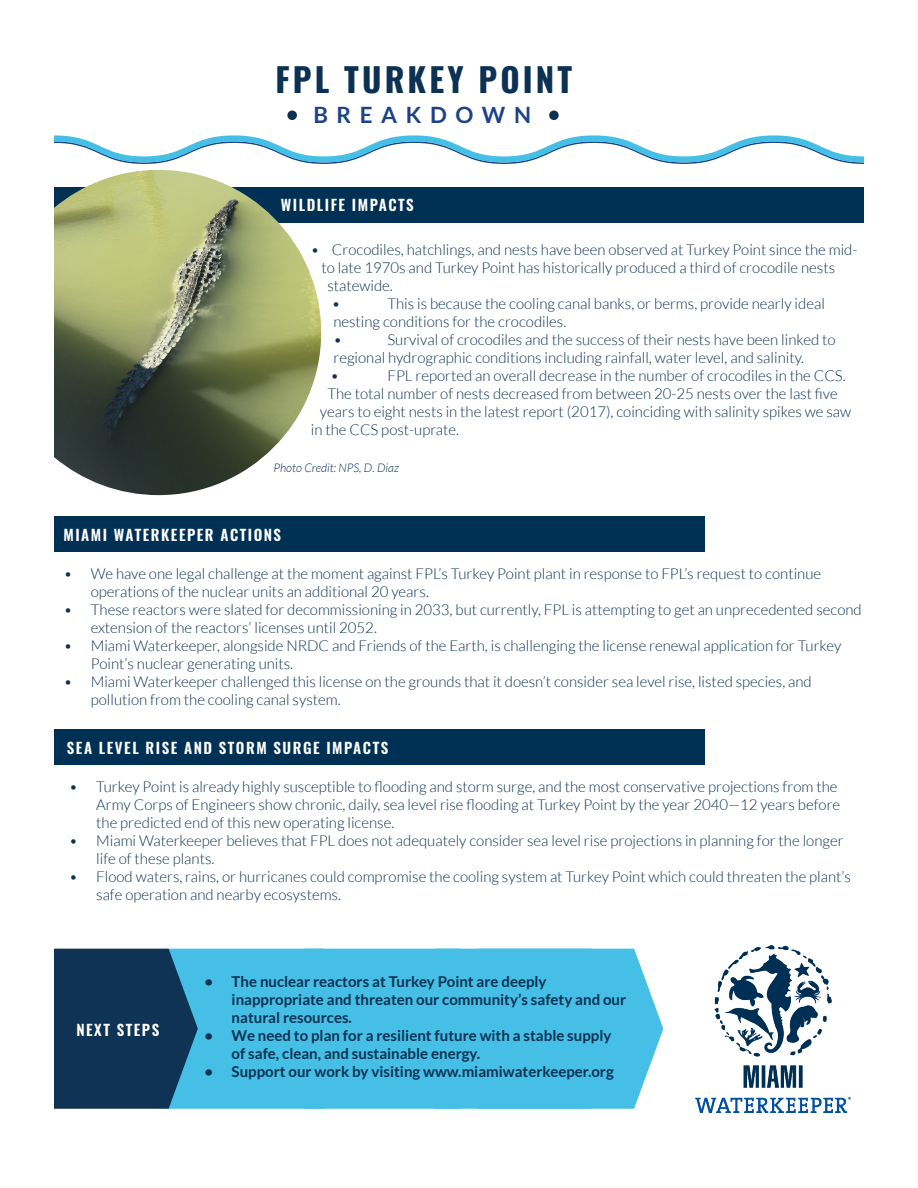
<style>
.page{position:relative;width:918px;height:1188px;background:#fff}
.page>*{position:absolute;margin:0;border:0;box-sizing:border-box;transform-origin:0 0}
.t1{font:700 33px "Oswald";letter-spacing:.095em;color:#0c3153}
.t2{font:700 22.5px "Lato";letter-spacing:.38em;color:#1d4387}
.t3{font:300 15px/18px "Lato";color:#0c3153}
.t4{font:700 15px/18px "Lato";color:#0c3153}
.t5{font:600 15px "Oswald";letter-spacing:.1em;color:#fff}
.t6{font:italic 300 12px "Lato";color:#0c3153}
</style>
<div class="page">
<div style="left:54px;top:516px;width:651px;height:35px;background:#003155"></div>
<div style="left:287px;top:111px;width:10px;height:9px;background:#0c3153;border-radius:50%"></div>
<div style="left:549px;top:111px;width:10px;height:9px;background:#0c3153;border-radius:50%"></div>
<svg style="left:54px;top:135px;width:810px;height:29px"></svg>
<div style="left:54px;top:730px;width:651px;height:35px;background:#003155"></div>
<div style="left:54px;top:188px;width:810px;height:35px;background:#003155"></div>
<svg style="left:54px;top:949px;width:609px;height:160px;background:#3da2c6"></svg>
<img style="left:54px;top:170px;width:267px;height:325px">
<img style="left:695px;top:945px;width:156px;height:167px">
<p class="t1" style="left:276px;top:63px;width:298px">FPL TURKEY POINT</p>
<p class="t2" style="left:313px;top:102px;width:219px">BREAKDOWN</p>
<p class="t5" style="left:281px;top:198px;width:134px">WILDLIFE IMPACTS</p>
<p class="t3" style="left:311px;top:240px;width:548px">• Crocodiles, hatchlings, and nests have been observed at Turkey Point since the mid-</p>
<p class="t3" style="left:321px;top:258px;width:515px">to late 1970s and Turkey Point has historically produced a third of crocodile nests</p>
<p class="t3" style="left:327px;top:276px;width:67px">statewide.</p>
<p class="t3" style="left:332px;top:294px;width:10px">•</p>
<p class="t3" style="left:333px;top:294px;width:493px;text-indent:54px">This is because the cooling canal banks, or berms, provide nearly ideal nesting conditions for the crocodiles.</p>
<p class="t3" style="left:333px;top:330px;width:10px">•</p>
<p class="t3" style="left:333px;top:330px;width:504px;text-indent:54px">Survival of crocodiles and the success of their nests have been linked to regional hydrographic conditions including rainfall, water level, and salinity.</p>
<p class="t3" style="left:330px;top:366px;width:10px">•</p>
<p class="t3" style="left:387px;top:366px;width:460px">FPL reported an overall decrease in the number of crocodiles in the CCS.</p>
<p class="t3" style="left:327px;top:384px;width:512px">The total number of nests decreased from between 20-25 nests over the last five</p>
<p class="t3" style="left:320px;top:402px;width:533px">years to eight nests in the latest report (2017), coinciding with salinity spikes we saw</p>
<p class="t3" style="left:311px;top:420px;width:150px">in the CCS post-uprate.</p>
<p class="t6" style="left:273px;top:461px;width:127px">Photo Credit: NPS, D. Diaz</p>
<p class="t5" style="left:63px;top:527px;width:219px">MIAMI WATERKEEPER ACTIONS</p>
<p class="t3" style="left:91px;top:564px;width:732px;text-indent:-27px">• We have one legal challenge at the moment against FPL’s Turkey Point plant in response to FPL’s request to continue operations of the nuclear units an additional 20 years.</p>
<p class="t3" style="left:91px;top:600px;width:772px;text-indent:-27px">• These reactors were slated for decommissioning in 2033, but currently, FPL is attempting to get an unprecedented second extension of the reactors’ licenses until 2052.</p>
<p class="t3" style="left:91px;top:636px;width:752px;text-indent:-27px">• Miami Waterkeeper, alongside NRDC and Friends of the Earth, is challenging the license renewal application for Turkey<br>Point’s nuclear generating units.</p>
<p class="t3" style="left:91px;top:672px;width:723px;text-indent:-27px">• Miami Waterkeeper challenged this license on the grounds that it doesn’t consider sea level rise, listed species, and pollution from the cooling canal system.</p>
<p class="t5" style="left:67px;top:740px;width:323px">SEA LEVEL RISE AND STORM SURGE IMPACTS</p>
<p class="t3" style="left:96px;top:778px;width:746px;text-indent:-27px">• Turkey Point is already highly susceptible to flooding and storm surge, and the most conservative projections from the<br>Army Corps of Engineers show chronic, daily, sea level rise flooding at Turkey Point by the year 2040—12 years before the predicted end of this new operating license.</p>
<p class="t3" style="left:96px;top:832px;width:749px;text-indent:-27px">• Miami Waterkeeper believes that FPL does not adequately consider sea level rise projections in planning for the longer life of these plants.</p>
<p class="t3" style="left:96px;top:868px;width:756px;text-indent:-27px">• Flood waters, rains, or hurricanes could compromise the cooling system at Turkey Point which could threaten the plant’s safe operation and nearby ecosystems.</p>
<p class="t5" style="left:76px;top:1022px;width:84px">NEXT STEPS</p>
<p class="t4" style="left:232px;top:972px;width:396px;text-indent:-27px">• The nuclear reactors at Turkey Point are deeply inappropriate and threaten our community’s safety and our natural resources.</p>
<p class="t4" style="left:232px;top:1026px;width:381px;text-indent:-27px">• We need to plan for a resilient future with a stable supply of safe, clean, and sustainable energy.</p>
<p class="t4" style="left:205px;top:1062px;width:411px">• Support our work by visiting www.miamiwaterkeeper.org</p>
</div>
